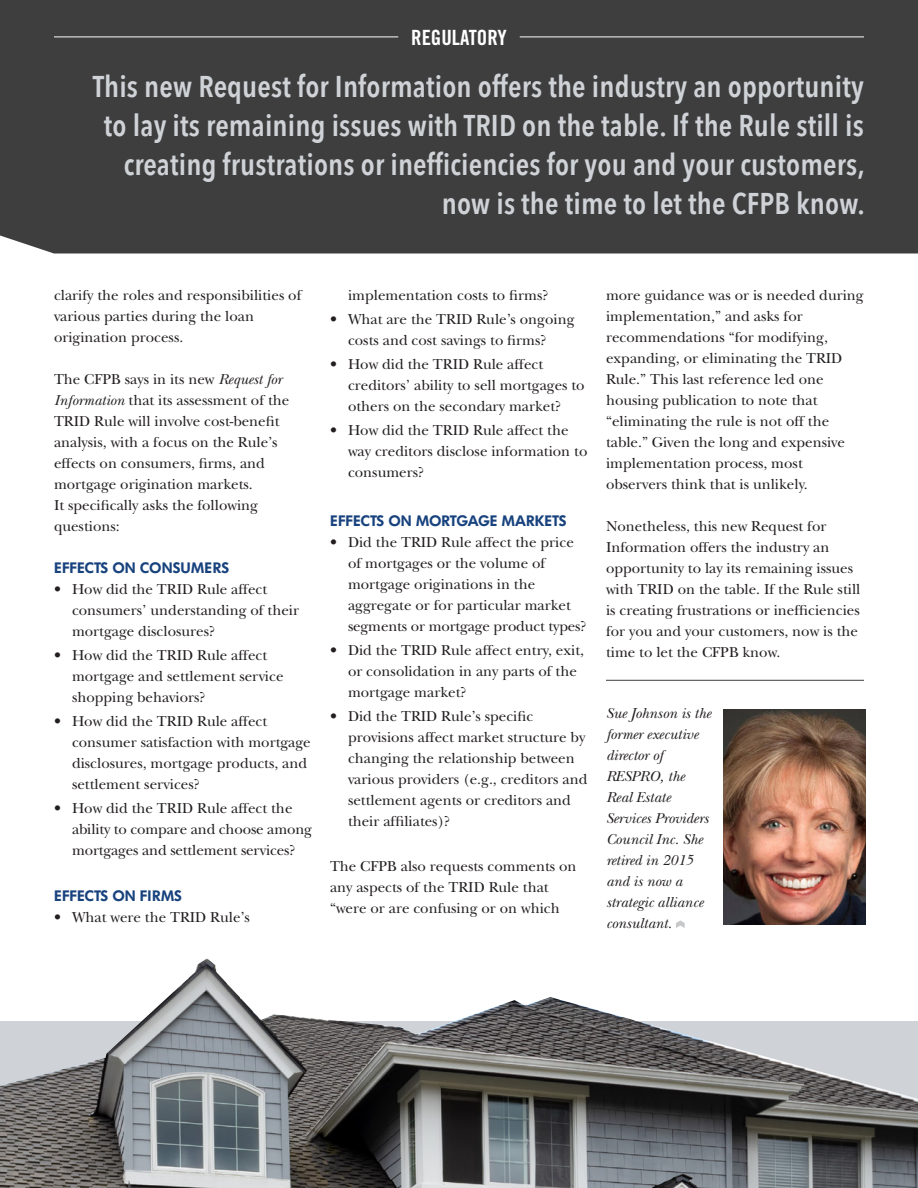
<style>
.page{position:relative;width:918px;height:1188px;background:#fff}
.page>*{position:absolute;margin:0;border:0;box-sizing:border-box;transform-origin:0 0}
.t1{font:600 30px/39px "Avenir Next Condensed";letter-spacing:.005em;color:#cfd2d6;text-align:right}
.t2{font:21px "Trade Gothic LT Std Bd Cn 20";color:#fff}
.t3{font:15px/21px "New Baskerville";color:#231f20}
.t4{font:italic 15px/21px "New Baskerville";color:#231f20}
.t5{font:600 15px "Futura BQ";color:#17427d}
.t6{font:600 15px "Futura BQ";letter-spacing:.02em;color:#17427d}
.s1{font-style:italic}
</style>
<div class="page">
<div style="left:0;top:0;width:918px;height:254px;background:#3e3e3f"></div>
<hr style="left:606px;top:680px;width:258px;height:1px;background:#3e3e3f">
<svg style="left:676px;top:920px;width:9px;height:8px"></svg>
<hr style="left:54px;top:37px;width:344px;height:1px;background:#fff">
<hr style="left:520px;top:37px;width:344px;height:1px;background:#fff">
<img style="left:723px;top:709px;width:143px;height:216px">
<img style="left:0;top:958px;width:918px;height:230px">
<p class="t2" style="left:411px;top:25px;width:97px">REGULATORY</p>
<p class="t1" style="left:93px;top:66px;width:774px">This new Request for Information offers the industry an opportunity to lay its remaining issues with TRID on the table. If the Rule still is creating frustrations or inefficiencies for you and your customers, now is the time to let the CFPB know.</p>
<p class="t3" style="left:54px;top:284px;width:249px">clarify the roles and responsibilities of various parties during the loan origination process.</p>
<p class="t3" style="left:54px;top:368px;width:237px">The CFPB says in its new <span class="s1">Request for<br>Information</span> that its assessment of the<br>TRID Rule will involve cost-benefit analysis, with a focus on the Rule’s effects on consumers, firms, and mortgage origination markets.<br>It specifically asks the following questions:</p>
<p class="t5" style="left:54px;top:559px;width:177px">EFFECTS ON CONSUMERS</p>
<p class="t3" style="left:72px;top:578px;width:229px;text-indent:-18px">• How did the TRID Rule affect consumers’ understanding of their mortgage disclosures?</p>
<p class="t3" style="left:72px;top:645px;width:213px;text-indent:-18px">• How did the TRID Rule affect mortgage and settlement service shopping behaviors?</p>
<p class="t3" style="left:72px;top:711px;width:240px;text-indent:-18px">• How did the TRID Rule affect consumer satisfaction with mortgage disclosures, mortgage products, and settlement services?</p>
<p class="t3" style="left:72px;top:798px;width:241px;text-indent:-18px">• How did the TRID Rule affect the ability to compare and choose among mortgages and settlement services?</p>
<p class="t6" style="left:54px;top:887px;width:130px">EFFECTS ON FIRMS</p>
<p class="t3" style="left:54px;top:906px;width:197px">• What were the TRID Rule’s</p>
<p class="t3" style="left:348px;top:284px;width:202px">implementation costs to firms?</p>
<p class="t3" style="left:348px;top:309px;width:228px;text-indent:-18px">• What are the TRID Rule’s ongoing costs and cost savings to firms?</p>
<p class="t3" style="left:348px;top:354px;width:238px;text-indent:-18px">• How did the TRID Rule affect creditors’ ability to sell mortgages to others on the secondary market?</p>
<p class="t3" style="left:348px;top:420px;width:241px;text-indent:-18px">• How did the TRID Rule affect the way creditors disclose information to consumers?</p>
<p class="t5" style="left:330px;top:512px;width:238px">EFFECTS ON MORTGAGE MARKETS</p>
<p class="t3" style="left:348px;top:532px;width:240px;text-indent:-18px">• Did the TRID Rule affect the price of mortgages or the volume of mortgage originations in the aggregate or for particular market segments or mortgage product types?</p>
<p class="t3" style="left:348px;top:640px;width:238px;text-indent:-18px">• Did the TRID Rule affect entry, exit, or consolidation in any parts of the mortgage market?</p>
<p class="t3" style="left:348px;top:706px;width:241px;text-indent:-18px">• Did the TRID Rule’s specific provisions affect market structure by changing the relationship between various providers (e.g., creditors and settlement agents or creditors and their affiliates)?</p>
<p class="t3" style="left:330px;top:856px;width:248px">The CFPB also requests comments on any aspects of the TRID Rule that “were or are confusing or on which</p>
<p class="t3" style="left:606px;top:284px;width:259px">more guidance was or is needed during implementation,” and asks for recommendations “for modifying, expanding, or eliminating the TRID Rule.” This last reference led one housing publication to note that “eliminating the rule is not off the table.” Given the long and expensive implementation process, most observers think that is unlikely.</p>
<p class="t3" style="left:606px;top:515px;width:256px">Nonetheless, this new Request for Information offers the industry an opportunity to lay its remaining issues with TRID on the table. If the Rule still is creating frustrations or inefficiencies for you and your customers, now is the time to let the CFPB know.</p>
<p class="t4" style="left:606px;top:703px;width:107px">Sue Johnson is the former executive director of<br>RESPRO, the<br>Real Estate<br>Services Providers<br>Council Inc. She retired in 2015 and is now a strategic alliance consultant.</p>
</div>
